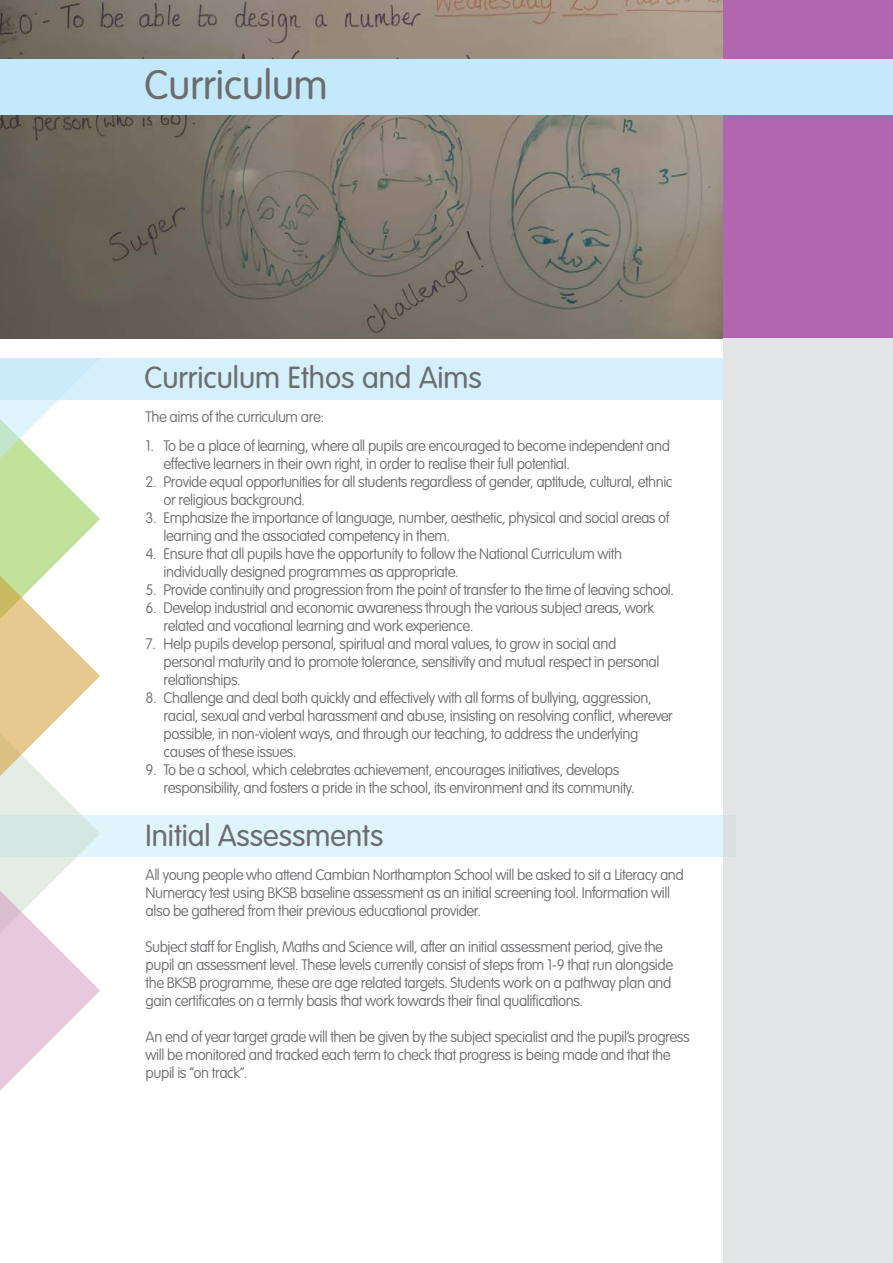
<style>
.page{position:relative;width:893px;height:1263px;background:#fff}
.page>*{position:absolute;margin:0;border:0;box-sizing:border-box;transform-origin:0 0}
.t1{font:300 40.5px "VAG Rounded Std";color:#6c6d70}
._06_Spread_title{font:300 30px "VAG Rounded Std";color:#6c6d70}
.t2{font:100 15px/18px "VAG Rounded Std";letter-spacing:-.03em;color:#6c6d70}
</style>
<div class="page">
<img style="left:0;top:0;width:723px;height:338px">
<div style="left:723px;top:0;width:170px;height:338px;background:#b167b0"></div>
<div style="left:0;top:60px;width:893px;height:55px;background:#c3e9fa"></div>
<div style="left:0;top:358px;width:723px;height:42px;background:#d5effb"></div>
<div style="left:0;top:816px;width:736px;height:41px;background:#e0f4fc"></div>
<div style="left:723px;top:338px;width:170px;height:925px;background:#e3e4e5"></div>
<svg style="left:0;top:400px;width:100px;height:691px"></svg>
<p class="t1" style="left:145px;top:62px;width:185px">Curriculum</p>
<p class="_06_Spread_title" style="left:145px;top:360px;width:339px">Curriculum Ethos and Aims</p>
<p class="t2" style="left:146px;top:408px;width:180px">The aims of the curriculum are:</p>
<p class="t2" style="left:164px;top:437px;width:508px;text-indent:-18px">1. To be a place of learning, where all pupils are encouraged to become independent and effective learners in their own right, in order to realise their full potential.</p>
<p class="t2" style="left:164px;top:473px;width:510px;text-indent:-18px">2. Provide equal opportunities for all students regardless of gender, aptitude, cultural, ethnic or religious background.</p>
<p class="t2" style="left:164px;top:509px;width:507px;text-indent:-18px">3. Emphasize the importance of language, number, aesthetic, physical and social areas of learning and the associated competency in them.</p>
<p class="t2" style="left:164px;top:545px;width:460px;text-indent:-18px">4. Ensure that all pupils have the opportunity to follow the National Curriculum with individually designed programmes as appropriate.</p>
<p class="t2" style="left:146px;top:581px;width:530px">5. Provide continuity and progression from the point of transfer to the time of leaving school.</p>
<p class="t2" style="left:164px;top:599px;width:492px;text-indent:-18px">6. Develop industrial and economic awareness through the various subject areas, work related and vocational learning and work experience.</p>
<p class="t2" style="left:164px;top:635px;width:497px;text-indent:-18px">7. Help pupils develop personal, spiritual and moral values, to grow in social and personal maturity and to promote tolerance, sensitivity and mutual respect in personal relationships.</p>
<p class="t2" style="left:164px;top:689px;width:511px;text-indent:-18px">8. Challenge and deal both quickly and effectively with all forms of bullying, aggression, racial, sexual and verbal harassment and abuse, insisting on resolving conflict, wherever possible, in non-violent ways, and through our teaching, to address the underlying causes of these issues.</p>
<p class="t2" style="left:146px;top:761px;width:475px">9. To be a school, which celebrates achievement, encourages initiatives, develops</p>
<p class="t2" style="left:164px;top:779px;width:472px">responsibility, and fosters a pride in the school, its environment and its community.</p>
<p class="_06_Spread_title" style="left:146px;top:818px;width:239px">Initial Assessments</p>
<p class="t2" style="left:146px;top:866px;width:540px">All young people who attend Cambian Northampton School will be asked to sit a Literacy and<br>Numeracy test using BKSB baseline assessment as an initial screening tool. Information will also be gathered from their previous educational provider.</p>
<p class="t2" style="left:146px;top:938px;width:529px">Subject staff for English, Maths and Science will, after an initial assessment period, give the pupil an assessment level. These levels currently consist of steps from 1-9 that run alongside the BKSB programme, these are age related targets. Students work on a pathway plan and gain certificates on a termly basis that work towards their final qualifications.</p>
<p class="t2" style="left:146px;top:1028px;width:546px">An end of year target grade will then be given by the subject specialist and the pupil’s progress will be monitored and tracked each term to check that progress is being made and that the pupil is “on track”.</p>
</div>
